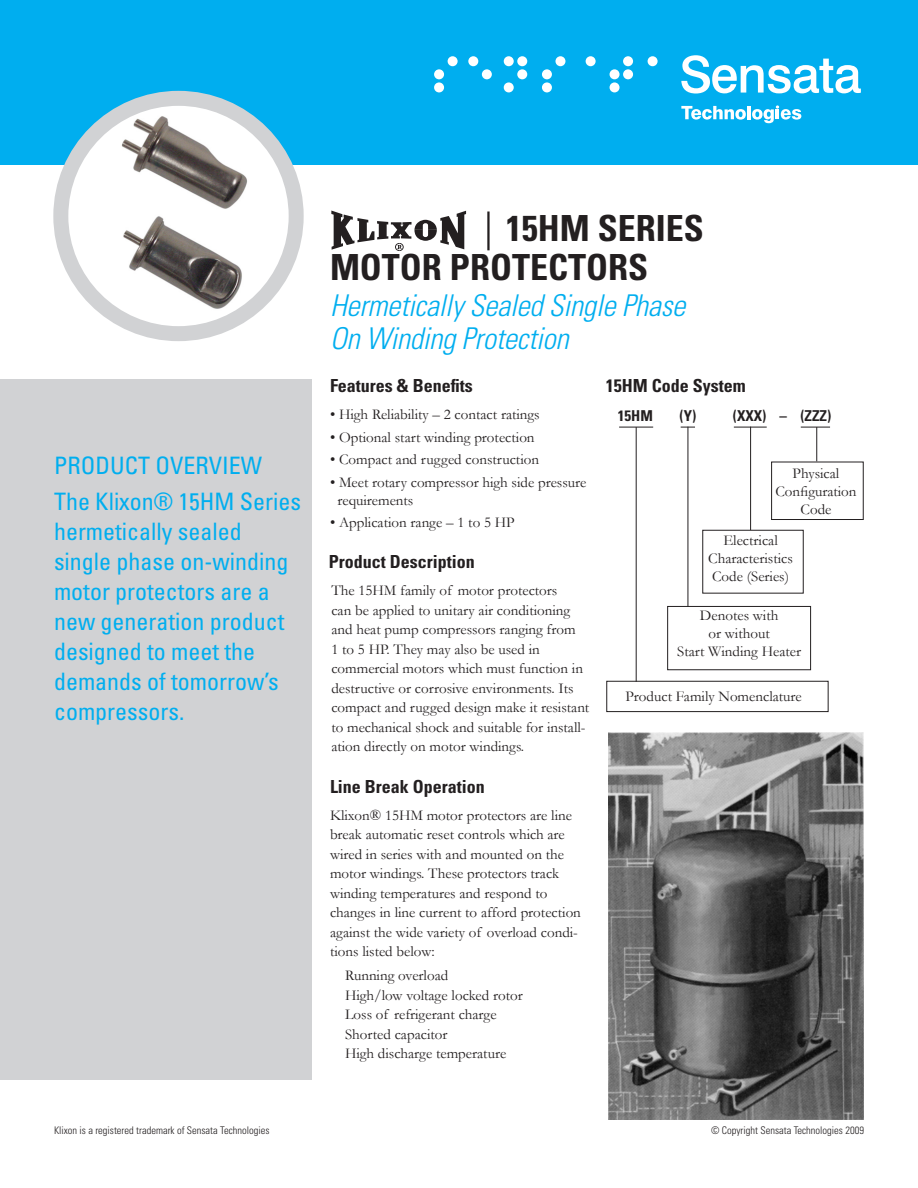
<style>
.page{position:relative;width:918px;height:1188px;background:#fff}
.page>*{position:absolute;margin:0;border:0;box-sizing:border-box;transform-origin:0 0}
.t1{font:700 condensed 36px "Univers LT";color:#231f20}
.t2{font:italic 300 condensed 30px "Univers LT";letter-spacing:-.01em;color:#00aeef}
.t3{font:condensed 24px/30px "Univers LT";color:#00aeef}
.t4{font:700 condensed 18px "Univers LT";color:#231f20}
.t5{font:15px/19.5px "Garamond";color:#231f20}
.t6{font:700 condensed 15px "Univers LT";color:#231f20}
.t7{font:300 condensed 10.5px "Univers LT";color:#231f20}
</style>
<div class="page">
<div style="left:0;top:0;width:918px;height:164px;background:#00aeef"></div>
<div style="left:0;top:380px;width:312px;height:700px;background:#d1d2d4"></div>
<svg style="left:61px;top:98px;width:235px;height:236px"></svg>
<img style="left:120px;top:110px;width:129px;height:209px">
<div style="left:53px;top:91px;width:251px;height:250px;border:15px solid #d1d2d4;border-radius:50%"></div>
<svg style="left:681px;top:55px;width:180px;height:39px"></svg>
<svg style="left:681px;top:106px;width:65px;height:14px"></svg>
<hr style="left:747px;top:106px;width:4px;height:13px;background:#fff">
<svg style="left:752px;top:105px;width:49px;height:18px"></svg>
<div style="left:434px;top:82px;width:10px;height:10px;background:#fff;border-radius:50%"></div>
<div style="left:468px;top:56px;width:10px;height:10px;background:#fff;border-radius:50%"></div>
<div style="left:482px;top:69px;width:10px;height:10px;background:#fff;border-radius:50%"></div>
<div style="left:504px;top:56px;width:10px;height:10px;background:#fff;border-radius:50%"></div>
<div style="left:517px;top:56px;width:10px;height:10px;background:#fff;border-radius:50%"></div>
<div style="left:517px;top:69px;width:10px;height:10px;background:#fff;border-radius:50%"></div>
<div style="left:504px;top:82px;width:10px;height:10px;background:#fff;border-radius:50%"></div>
<div style="left:555px;top:56px;width:10px;height:10px;background:#fff;border-radius:50%"></div>
<div style="left:542px;top:69px;width:10px;height:10px;background:#fff;border-radius:50%"></div>
<div style="left:542px;top:82px;width:10px;height:10px;background:#fff;border-radius:50%"></div>
<div style="left:623px;top:56px;width:10px;height:10px;background:#fff;border-radius:50%"></div>
<div style="left:610px;top:69px;width:10px;height:10px;background:#fff;border-radius:50%"></div>
<div style="left:623px;top:69px;width:10px;height:10px;background:#fff;border-radius:50%"></div>
<div style="left:610px;top:82px;width:10px;height:10px;background:#fff;border-radius:50%"></div>
<div style="left:648px;top:56px;width:10px;height:10px;background:#fff;border-radius:50%"></div>
<div style="left:448px;top:56px;width:10px;height:10px;background:#fff;border-radius:50%"></div>
<div style="left:434px;top:69px;width:10px;height:10px;background:#fff;border-radius:50%"></div>
<div style="left:586px;top:56px;width:10px;height:10px;background:#fff;border-radius:50%"></div>
<div style="left:771px;top:462px;width:93px;height:58px;border:1px solid #231f20"></div>
<div style="left:702px;top:530px;width:102px;height:64px;border:1px solid #231f20"></div>
<div style="left:667px;top:606px;width:144px;height:64px;border:1px solid #231f20"></div>
<div style="left:606px;top:681px;width:223px;height:31px;border:1px solid #231f20"></div>
<img style="left:608px;top:732px;width:256px;height:388px">
<hr style="left:619px;top:427px;width:34px;height:1px;background:#231f20">
<svg style="left:681px;top:427px;width:14px;height:1px"></svg>
<hr style="left:734px;top:427px;width:33px;height:1px;background:#231f20">
<svg style="left:801px;top:427px;width:29px;height:1px"></svg>
<hr style="left:816px;top:427px;width:1px;height:34px;background:#231f20">
<hr style="left:750px;top:427px;width:1px;height:103px;background:#231f20">
<hr style="left:688px;top:427px;width:1px;height:180px;background:#231f20">
<hr style="left:636px;top:427px;width:1px;height:255px;background:#231f20">
<svg style="left:331px;top:211px;width:135px;height:40px"></svg>
<hr style="left:487px;top:212px;width:3px;height:38px;background:#231f20">
<p class="t3" style="left:54px;top:450px;width:210px">PRODUCT OVERVIEW</p>
<p class="t3" style="left:54px;top:486px;width:249px">The Klixon® 15HM Series</p>
<p class="t3" style="left:54px;top:516px;width:189px">hermetically sealed</p>
<p class="t3" style="left:54px;top:546px;width:236px">single phase on-winding</p>
<p class="t3" style="left:54px;top:576px;width:217px">motor protectors are a</p>
<p class="t3" style="left:54px;top:606px;width:232px">new generation product</p>
<p class="t3" style="left:54px;top:636px;width:203px">designed to meet the</p>
<p class="t3" style="left:54px;top:666px;width:226px">demands of tomorrow’s compressors.</p>
<p class="t1" style="left:506px;top:206px;width:199px">15HM SERIES</p>
<p class="t1" style="left:330px;top:245px;width:320px">MOTOR PROTECTORS</p>
<p class="t2" style="left:330px;top:288px;width:357px">Hermetically Sealed Single Phase</p>
<p class="t2" style="left:330px;top:321px;width:240px">On Winding Protection</p>
<p class="t4" style="left:330px;top:375px;width:144px">Features &amp; Benefits</p>
<p class="t5" style="left:330px;top:404px;width:211px">• High Reliability – 2 contact ratings</p>
<p class="t5" style="left:330px;top:427px;width:206px">• Optional start winding protection</p>
<p class="t5" style="left:330px;top:449px;width:211px">• Compact and rugged construction</p>
<p class="t5" style="left:330px;top:472px;width:258px">• Meet rotary compressor high side pressure</p>
<p class="t5" style="left:338px;top:490px;width:77px">requirements</p>
<p class="t5" style="left:330px;top:512px;width:186px">• Application range – 1 to 5 HP</p>
<p class="t4" style="left:606px;top:375px;width:141px">15HM Code System</p>
<p class="t6" style="left:618px;top:406px;width:36px">15HM</p>
<p class="t6" style="left:680px;top:406px;width:18px">(Y)</p>
<p class="t6" style="left:733px;top:406px;width:100px">(XXX) – (ZZZ)</p>
<p class="t5" style="left:793px;top:463px;width:48px">Physical</p>
<p class="t5" style="left:775px;top:481px;width:83px">Configuration</p>
<p class="t5" style="left:801px;top:499px;width:32px">Code</p>
<p class="t4" style="left:329px;top:551px;width:147px">Product Description</p>
<p class="t5" style="left:331px;top:581px;width:259px">The 15HM family of motor protectors<br>can be applied to unitary air conditioning and heat pump compressors ranging from<br>1 to 5 HP. They may also be used in commercial motors which must function in destructive or corrosive environments. Its compact and rugged design make it resistant to mechanical shock and suitable for install&shy;ation directly on motor windings.</p>
<p class="t4" style="left:330px;top:775px;width:156px">Line Break Operation</p>
<p class="t5" style="left:330px;top:805px;width:244px">Klixon® 15HM motor protectors are line</p>
<p class="t5" style="left:330px;top:825px;width:252px">break automatic reset controls which are wired in series with and mounted on the motor windings. These protectors track winding temperatures and respond to changes in line current to afford protection against the wide variety of overload condi&shy;tions listed below:</p>
<p class="t5" style="left:345px;top:966px;width:105px">Running overload</p>
<p class="t5" style="left:345px;top:985px;width:179px">High/low voltage locked rotor</p>
<p class="t5" style="left:345px;top:1005px;width:153px">Loss of refrigerant charge</p>
<p class="t5" style="left:345px;top:1024px;width:104px">Shorted capacitor</p>
<p class="t5" style="left:345px;top:1044px;width:163px">High discharge temperature</p>
<p class="t5" style="left:723px;top:531px;width:56px">Electrical</p>
<p class="t5" style="left:708px;top:549px;width:86px">Characteristics</p>
<p class="t5" style="left:712px;top:567px;width:79px">Code (Series)</p>
<p class="t5" style="left:700px;top:606px;width:80px">Denotes with</p>
<p class="t5" style="left:709px;top:624px;width:63px">or without</p>
<p class="t5" style="left:677px;top:642px;width:125px">Start Winding Heater</p>
<p class="t5" style="left:626px;top:686px;width:178px">Product Family Nomenclature</p>
<p class="t7" style="left:54px;top:1124px;width:217px">Klixon is a registered trademark of Sensata Technologies</p>
<p class="t7" style="left:711px;top:1124px;width:154px">© Copyright Sensata Technologies 2009</p>
</div>
